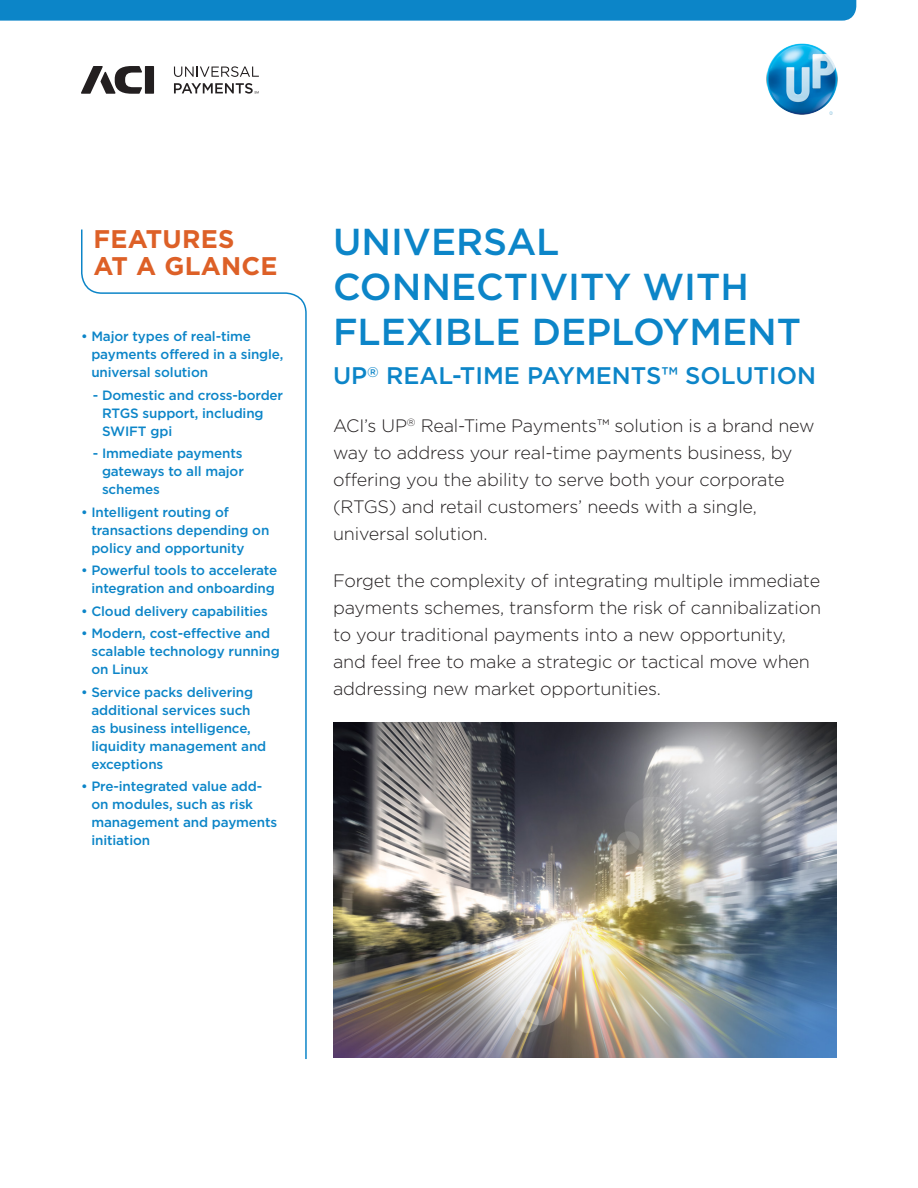
<style>
.page{position:relative;width:918px;height:1188px;background:#fff}
.page>*{position:absolute;margin:0;border:0;box-sizing:border-box;transform-origin:0 0}
.product_head{font:500 37.5px/45px "Gotham HTF";color:#0c85c8}
.sidebar_head{font:700 25.5px/27px "Gotham HTF";letter-spacing:.01em;color:#dd6027}
.product_head-2{font:500 24px "Gotham HTF";color:#0c85c8}
.Intro_text{font:300 18px/27px "Gotham HTF";letter-spacing:-.01em;color:#231f20}
.product_head-3{font:300 18px/27px "Gotham HTF";letter-spacing:-.01em;color:#231f20}
.sidebar_bullet_text{font:500 13.5px/18px "Gotham HTF";letter-spacing:-.01em;color:#0c85c8}
</style>
<div class="page">
<svg style="left:81px;top:229px;width:226px;height:830px"></svg>
<div style="left:0;top:0;width:856px;height:21px;background:#0c85c8"></div>
<svg style="left:174px;top:66px;width:85px;height:11px"></svg>
<div style="left:145px;top:66px;width:9px;height:28px;background:#231f20"></div>
<svg style="left:81px;top:66px;width:61px;height:28px"></svg>
<svg style="left:174px;top:83px;width:85px;height:11px"></svg>
<img style="left:766px;top:43px;width:72px;height:72px">
<img style="left:333px;top:722px;width:504px;height:336px">
<p class="sidebar_head" style="left:93px;top:225px;width:186px">FEATURES<br>AT A GLANCE</p>
<p class="sidebar_bullet_text" style="left:91px;top:327px;width:194px;text-indent:-10px">• Major types of real-time payments offered in a single, universal solution</p>
<p class="sidebar_bullet_text" style="left:102px;top:385px;width:183px;text-indent:-9px">- Domestic and cross-border<br>RTGS support, including<br>SWIFT gpi</p>
<p class="sidebar_bullet_text" style="left:102px;top:444px;width:143px;text-align:justify;text-indent:-9px">- Immediate payments gateways to all major schemes</p>
<p class="sidebar_bullet_text" style="left:91px;top:502px;width:180px;text-indent:-10px">• Intelligent routing of transactions depending on policy and opportunity</p>
<p class="sidebar_bullet_text" style="left:81px;top:561px;width:198px;text-align:center">• Powerful tools to accelerate integration and onboarding</p>
<p class="sidebar_bullet_text" style="left:81px;top:601px;width:188px">• Cloud delivery capabilities</p>
<p class="sidebar_bullet_text" style="left:91px;top:624px;width:190px;text-indent:-10px">• Modern, cost-effective and scalable technology running on Linux</p>
<p class="sidebar_bullet_text" style="left:91px;top:682px;width:176px;text-indent:-10px">• Service packs delivering additional services such as business intelligence, liquidity management and exceptions</p>
<p class="sidebar_bullet_text" style="left:91px;top:777px;width:187px;text-indent:-10px">• Pre-integrated value add&shy;on modules, such as risk management and payments initiation</p>
<p class="product_head" style="left:333px;top:218px;width:470px">UNIVERSAL<br>CONNECTIVITY WITH<br>FLEXIBLE DEPLOYMENT</p>
<p class="product_head-2" style="left:333px;top:362px;width:485px">UP<sup>®</sup> REAL-TIME PAYMENTS™ SOLUTION</p>
<p class="product_head-3" style="left:333px;top:412px;width:483px">ACI’s UP<sup>®</sup> Real-Time Payments™ solution is a brand new way to address your real-time payments business, by offering you the ability to serve both your corporate (RTGS) and retail customers’ needs with a single, universal solution.</p>
<p class="Intro_text" style="left:333px;top:567px;width:490px">Forget the complexity of integrating multiple immediate payments schemes, transform the risk of cannibalization to your traditional payments into a new opportunity, and feel free to make a strategic or tactical move when addressing new market opportunities.</p>
</div>
